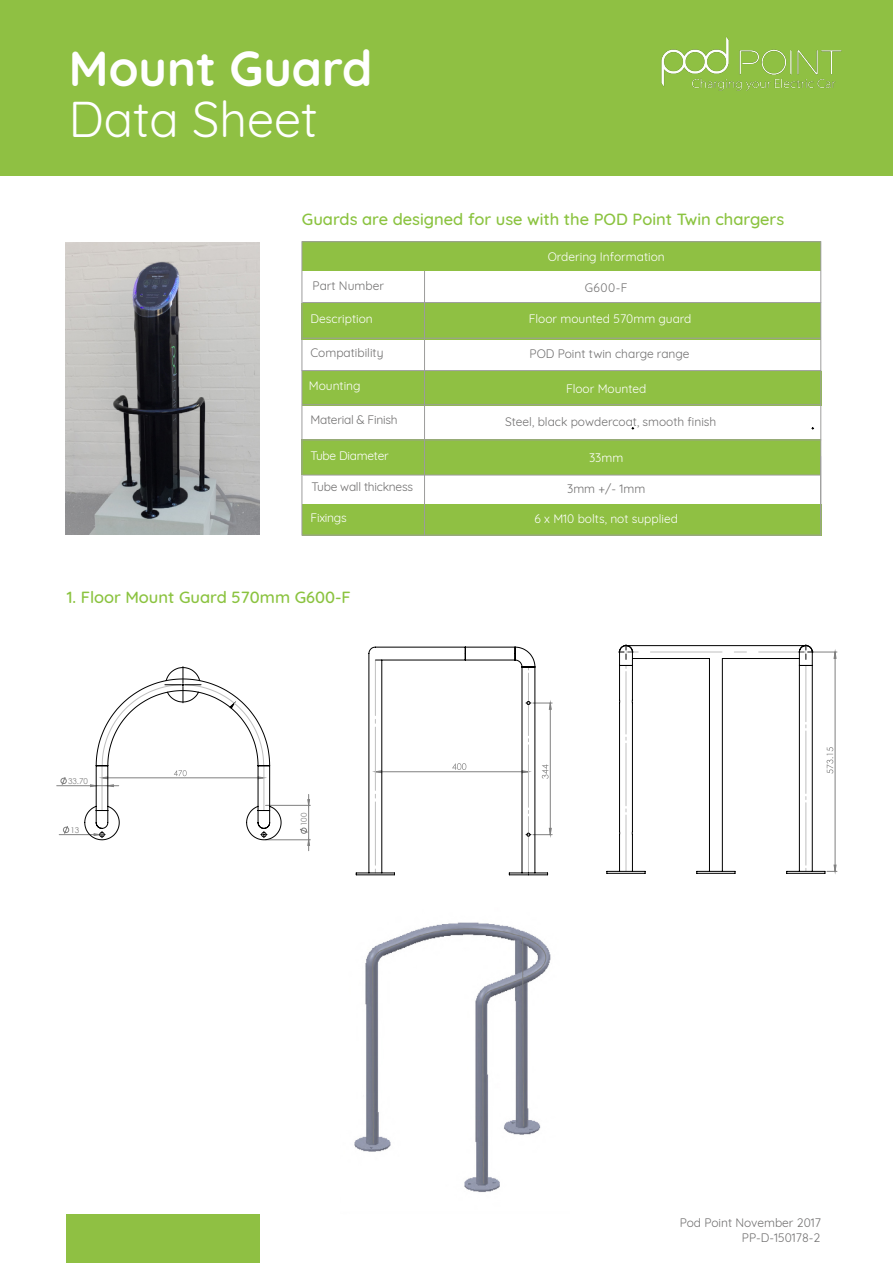
<style>
.page{position:relative;width:893px;height:1263px;background:#fff}
.page>*{position:absolute;margin:0;border:0;box-sizing:border-box;transform-origin:0 0}
.t1{font:700 49.05px "Quicksand";color:#fff}
.t2{font:49.05px "Quicksand";color:#fff}
.t3{font:500 16.5px "Quicksand";color:#8bc340}
.t4{font:12px/15px "Quicksand";color:#706f6f;text-align:right}
.t5{font:12px "Quicksand";color:#fff}
.t6{font:12px "Quicksand";letter-spacing:-.02em;color:#706f6f}
.t7{font:12px "Quicksand";letter-spacing:-.02em;color:#fff}
.t8{font:8.1px "Century Gothic";color:#808080}
</style>
<div class="page">
<div style="left:302px;top:503px;width:519px;height:32px;background:#8fc043"></div>
<div style="left:302px;top:241px;width:518px;height:30px;background:#8fc043"></div>
<div style="left:302px;top:371px;width:519px;height:34px;background:#8fc043"></div>
<div style="left:302px;top:439px;width:519px;height:35px;background:#8fc043"></div>
<div style="left:302px;top:303px;width:519px;height:36px;background:#8fc043"></div>
<hr style="left:302px;top:302px;width:519px;height:1px;background:#9d9d9c">
<hr style="left:302px;top:370px;width:519px;height:1px;background:#9d9d9c">
<hr style="left:302px;top:338px;width:519px;height:1px;background:#9d9d9c">
<hr style="left:302px;top:404px;width:519px;height:1px;background:#9d9d9c">
<hr style="left:302px;top:439px;width:519px;height:1px;background:#9d9d9c">
<hr style="left:303px;top:475px;width:517px;height:1px;background:#9d9d9c">
<img style="left:66px;top:242px;width:193px;height:293px">
<hr style="left:424px;top:271px;width:1px;height:264px;background:#9d9d9c">
<div style="left:302px;top:241px;width:519px;height:294px;border:1px solid #9d9d9c"></div>
<div style="left:0;top:0;width:893px;height:175px;background:#8fc043"></div>
<img style="left:661px;top:37px;width:181px;height:54px">
<div style="left:66px;top:1214px;width:193px;height:49px;background:#8fc043"></div>
<img style="left:354px;top:922px;width:197px;height:270px">
<svg style="left:61px;top:777px;width:6px;height:8px"></svg>
<svg style="left:63px;top:826px;width:6px;height:8px"></svg>
<hr style="left:59px;top:834px;width:41px;height:1px;background:#808080">
<hr style="left:57px;top:785px;width:39px;height:1px;background:#808080">
<svg style="left:84px;top:667px;width:226px;height:184px"></svg>
<svg style="left:356px;top:647px;width:196px;height:228px"></svg>
<svg style="left:825px;top:649px;width:12px;height:223px"></svg>
<svg style="left:606px;top:645px;width:219px;height:229px"></svg>
<h1 class="t1" style="left:69px;top:28px;width:305px">Mount Guard</h1>
<h1 class="t2" style="left:69px;top:82px;width:250px">Data Sheet</h1>
<h2 class="t3" style="left:302px;top:205px;width:484px">Guards are designed for use with the POD Point Twin chargers</h2>
<p class="t4" style="left:313px;top:277px;width:73px">Part Number</p>
<p class="t5" style="left:310px;top:310px;width:64px">Description</p>
<p class="t4" style="left:310px;top:344px;width:75px">Compatibility</p>
<p class="t5" style="left:309px;top:377px;width:53px">Mounting</p>
<p class="t6" style="left:310px;top:410px;width:89px">Material &amp; Finish</p>
<p class="t7" style="left:310px;top:446px;width:80px">Tube Diameter</p>
<p class="t6" style="left:312px;top:477px;width:103px">Tube wall thickness</p>
<p class="t7" style="left:310px;top:508px;width:38px">Fixings</p>
<h2 class="t3" style="left:67px;top:584px;width:286px">1. Floor Mount Guard 570mm G600-F</h2>
<p class="t8" style="left:68px;top:775px;width:22px">33.70</p>
<p class="t8" style="left:71px;top:824px;width:10px">13</p>
<p class="t8" style="left:298px;top:826px;width:15px;rotate:-90deg">100</p>
<p class="t5" style="left:548px;top:248px;width:119px">Ordering Information</p>
<p class="t4" style="left:585px;top:279px;width:44px">G600-F</p>
<p class="t5" style="left:529px;top:310px;width:164px">Floor mounted 570mm guard</p>
<p class="t4" style="left:529px;top:345px;width:161px">POD Point twin charge range</p>
<p class="t5" style="left:566px;top:379px;width:82px">Floor Mounted</p>
<p class="t4" style="left:505px;top:413px;width:213px">Steel, black powdercoat, smooth finish</p>
<p class="t5" style="left:589px;top:448px;width:36px">33mm</p>
<p class="t4" style="left:567px;top:480px;width:80px">3mm +/- 1mm</p>
<p class="t5" style="left:535px;top:510px;width:145px">6 x M10 bolts, not supplied</p>
<p class="t4" style="left:680px;top:1213px;width:143px">Pod Point November 2017<br>PP-D-150178-2</p>
</div>
